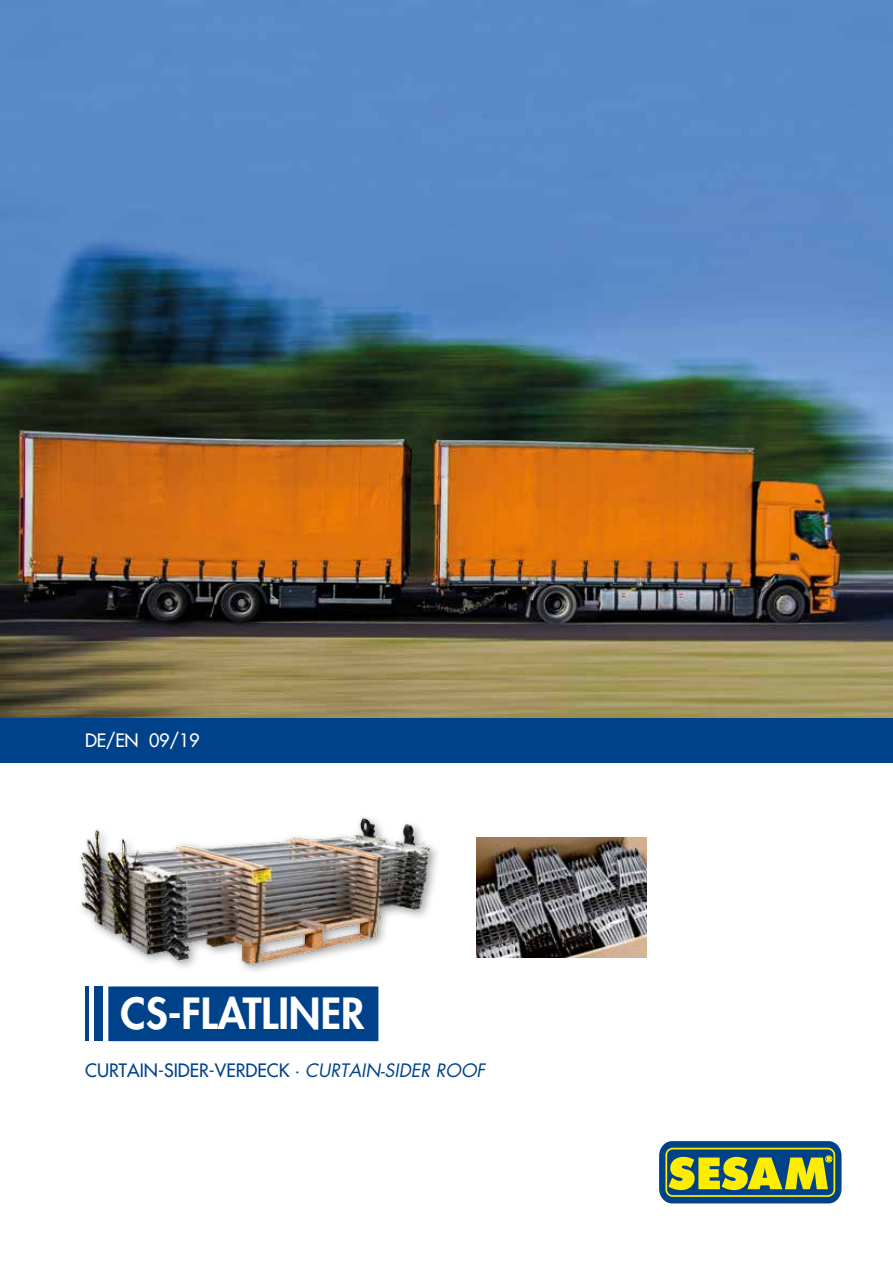
<style>
.page{position:relative;width:893px;height:1263px;background:#fff}
.page>*{position:absolute;margin:0;border:0;box-sizing:border-box;transform-origin:0 0}
.t1{font:800 41.85px "Futura LT";color:#fff}
.t2{font:18px "Futura LT";color:#004289}
.t3{font:18px "Futura LT";letter-spacing:-.015em;color:#fff}
.s1{font-style:italic}
</style>
<div class="page">
<svg style="left:659px;top:1141px;width:182px;height:62px;background:#648556"></svg>
<div style="left:825px;top:1156px;width:7px;height:6px;border:1px solid #ffed00;border-radius:50%"></div>
<img style="left:476px;top:837px;width:170px;height:120px">
<img style="left:80px;top:817px;width:357px;height:154px">
<div style="left:0;top:717px;width:893px;height:45px;background:#004289"></div>
<div style="left:108px;top:986px;width:270px;height:55px;background:#004289"></div>
<hr style="left:85px;top:986px;width:4px;height:55px;background:#004289">
<div style="left:94px;top:986px;width:8px;height:55px;background:#004289"></div>
<img style="left:0;top:0;width:893px;height:717px">
<p class="t3" style="left:85px;top:728px;width:116px">DE/EN 09/19</p>
<h1 class="t1" style="left:121px;top:985px;width:245px">CS-FLATLINER</h1>
<p class="t2" style="left:85px;top:1059px;width:402px">CURTAIN-SIDER-VERDECK · <span class="s1">CURTAIN-SIDER ROOF</span></p>
</div>
